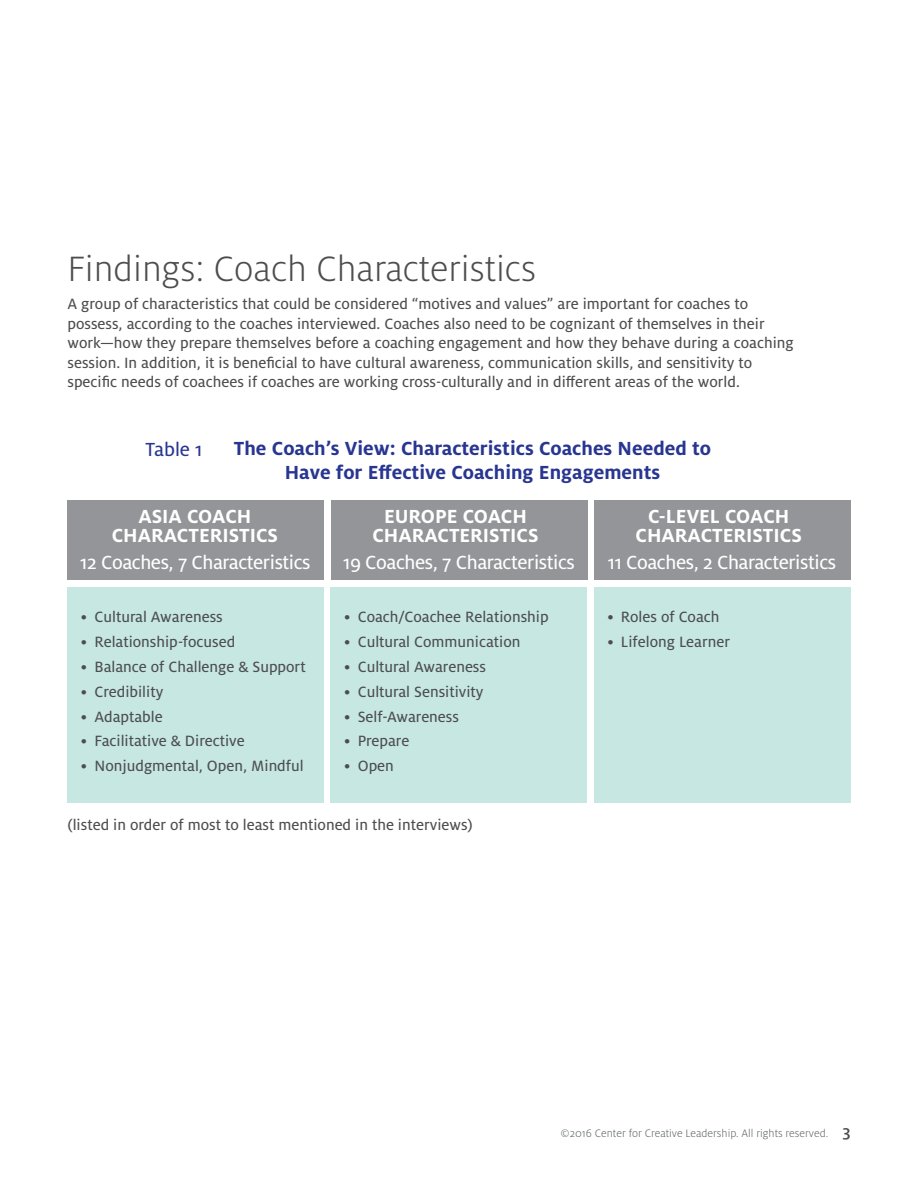
<style>
.page{position:relative;width:918px;height:1188px;background:#fff}
.page>*{position:absolute;margin:0;border:0;box-sizing:border-box;transform-origin:0 0}
.t1{font:300 39px "Milo Pro";color:#4d4d4f}
.t2{font:700 21px/24px "Milo Pro";color:#283691;text-align:center}
.t3{font:21px "Milo Pro Text";letter-spacing:-.02em;color:#fff}
.t4{font:700 21px/19.5px "Milo Pro";color:#fff;text-align:center}
.t5{font:21px "Milo Pro Text";color:#283691}
.t6{font:16.5px/19.5px "Milo Pro Text";color:#4d4d4f}
.t7{font:300 12px "Milo Pro";color:#5e6367}
.s1{font-weight:500;font-size:18px;color:#4d4d4f}
</style>
<div class="page">
<div style="left:68px;top:500px;width:256px;height:80px;background:#939598"></div>
<div style="left:331px;top:500px;width:256px;height:80px;background:#939598"></div>
<div style="left:594px;top:500px;width:256px;height:80px;background:#939598"></div>
<div style="left:68px;top:587px;width:256px;height:216px;background:#c6e7e2"></div>
<div style="left:331px;top:587px;width:256px;height:216px;background:#c6e7e2"></div>
<div style="left:594px;top:587px;width:256px;height:216px;background:#c6e7e2"></div>
<h1 class="t1" style="left:68px;top:247px;width:470px">Findings: Coach Characteristics</h1>
<p class="t6" style="left:68px;top:294px;width:728px">A group of characteristics that could be considered “motives and values” are important for coaches to possess, according to the coaches interviewed. Coaches also need to be cognizant of themselves in their work—how they prepare themselves before a coaching engagement and how they behave during a coaching session. In addition, it is beneficial to have cultural awareness, communication skills, and sensitivity to specific needs of coachees if coaches are working cross-culturally and in different areas of the world.</p>
<p class="t5" style="left:146px;top:438px;width:58px">Table 1</p>
<p class="t2" style="left:234px;top:437px;width:479px">The Coach’s View: Characteristics Coaches Needed to<br>Have for Effective Coaching Engagements</p>
<p class="t4" style="left:112px;top:507px;width:168px">ASIA COACH<br>CHARACTERISTICS</p>
<p class="t4" style="left:372px;top:507px;width:168px">EUROPE COACH<br>CHARACTERISTICS</p>
<p class="t4" style="left:636px;top:507px;width:168px">C-LEVEL COACH<br>CHARACTERISTICS</p>
<p class="t3" style="left:80px;top:551px;width:232px">12 Coaches, 7 Characteristics</p>
<p class="t3" style="left:343px;top:551px;width:233px">19 Coaches, 7 Characteristics</p>
<p class="t3" style="left:608px;top:551px;width:230px">11 Coaches, 2 Characteristics</p>
<p class="t6" style="left:81px;top:607px;width:143px">• Cultural Awareness</p>
<p class="t6" style="left:81px;top:632px;width:156px">• Relationship-focused</p>
<p class="t6" style="left:81px;top:657px;width:226px">• Balance of Challenge &amp; Support</p>
<p class="t6" style="left:81px;top:682px;width:84px">• Credibility</p>
<p class="t6" style="left:81px;top:707px;width:83px">• Adaptable</p>
<p class="t6" style="left:81px;top:732px;width:165px">• Facilitative &amp; Directive</p>
<p class="t6" style="left:81px;top:757px;width:224px">• Nonjudgmental, Open, Mindful</p>
<p class="t6" style="left:344px;top:607px;width:206px">• Coach/Coachee Relationship</p>
<p class="t6" style="left:344px;top:632px;width:178px">• Cultural Communication</p>
<p class="t6" style="left:344px;top:657px;width:143px">• Cultural Awareness</p>
<p class="t6" style="left:344px;top:682px;width:141px">• Cultural Sensitivity</p>
<p class="t6" style="left:344px;top:707px;width:116px">• Self-Awareness</p>
<p class="t6" style="left:344px;top:732px;width:67px">• Prepare</p>
<p class="t6" style="left:344px;top:757px;width:51px">• Open</p>
<p class="t6" style="left:68px;top:815px;width:407px">(listed in order of most to least mentioned in the interviews)</p>
<p class="t6" style="left:607px;top:607px;width:114px">• Roles of Coach</p>
<p class="t6" style="left:607px;top:632px;width:124px">• Lifelong Learner</p>
<p class="t7" style="left:561px;top:1127px;width:291px">©2016 Center for Creative Leadership. All rights reserved. <span class="s1">3</span></p>
</div>
